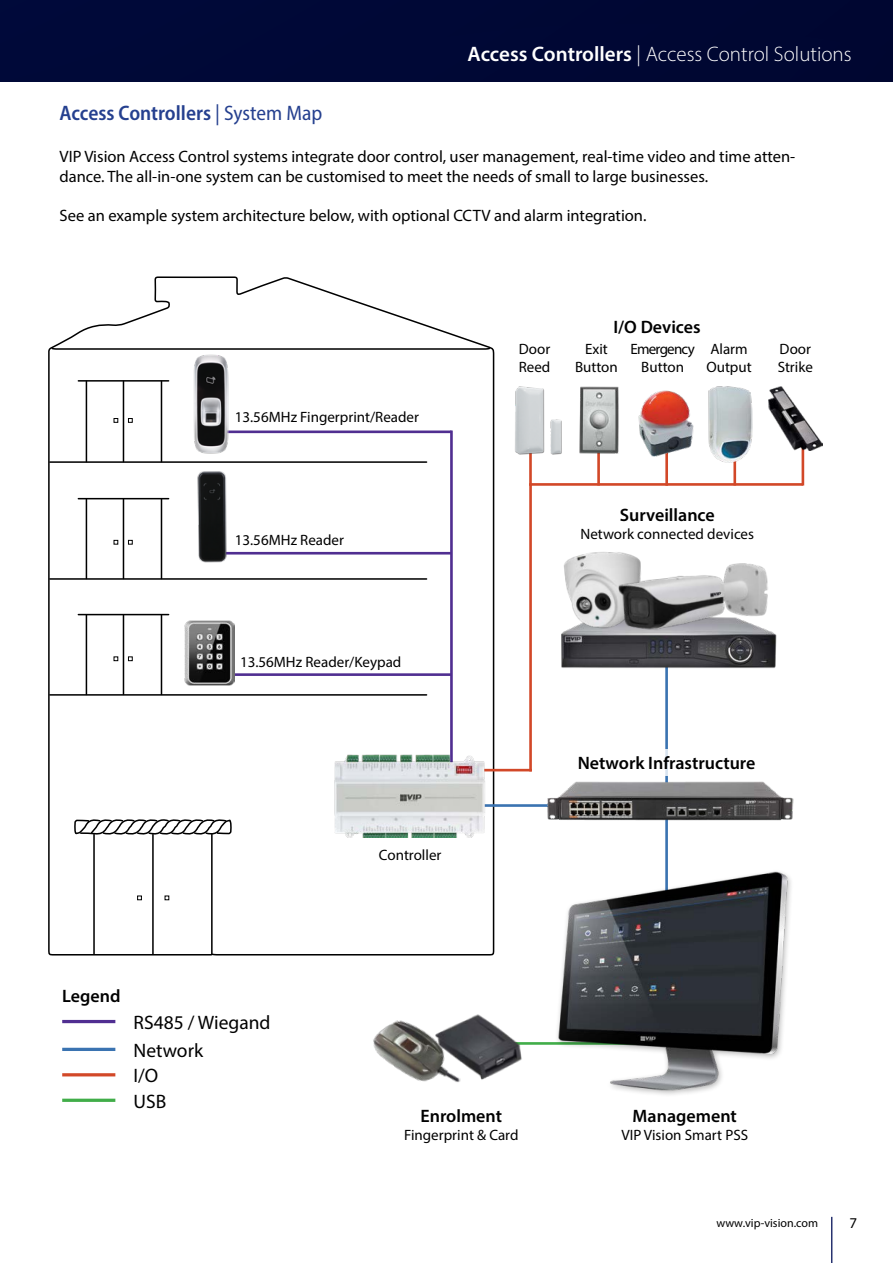
<style>
.page{position:relative;width:893px;height:1263px;background:#fff}
.page>*{position:absolute;margin:0;border:0;box-sizing:border-box;transform-origin:0 0}
.t1{font:300 21px "Myriad Pro";color:#fff}
.t2{font:600 semi-condensed 21px "Myriad Pro";color:#25408f}
.t3{font:19.5px/27.9px "Myriad Pro";color:#000}
.t4{font:600 18px "Myriad Pro";color:#000}
.t5{font:16.5px/19.8px "Myriad Pro";color:#000}
.t6{font:15px/18px "Myriad Pro";color:#000}
.t7{font:15px/18px "Myriad Pro";letter-spacing:-.05em;color:#000;text-align:center}
.t8{font:12px "Myriad Pro";color:#000}
.s1{font-weight:400}
.s2{font-weight:600}
</style>
<div class="page">
<div style="left:0;top:0;width:893px;height:81px;background:#000836"></div>
<hr style="left:831px;top:1217px;width:1px;height:46px;background:#283370">
<svg style="left:48px;top:276px;width:447px;height:680px"></svg>
<svg style="left:51px;top:347px;width:440px;height:3px"></svg>
<hr style="left:50px;top:578px;width:377px;height:2px;background:#000">
<hr style="left:50px;top:461px;width:377px;height:2px;background:#000">
<hr style="left:50px;top:694px;width:377px;height:2px;background:#000">
<hr style="left:152px;top:834px;width:2px;height:120px;background:#000">
<hr style="left:211px;top:834px;width:2px;height:120px;background:#000">
<hr style="left:93px;top:834px;width:2px;height:120px;background:#000">
<hr style="left:86px;top:381px;width:1px;height:81px;background:#000">
<hr style="left:123px;top:381px;width:1px;height:81px;background:#000">
<hr style="left:161px;top:381px;width:1px;height:81px;background:#000">
<hr style="left:161px;top:499px;width:1px;height:79px;background:#000">
<hr style="left:123px;top:499px;width:1px;height:79px;background:#000">
<hr style="left:86px;top:499px;width:1px;height:79px;background:#000">
<hr style="left:86px;top:615px;width:1px;height:79px;background:#000">
<hr style="left:123px;top:615px;width:1px;height:79px;background:#000">
<hr style="left:161px;top:615px;width:1px;height:79px;background:#000">
<hr style="left:78px;top:380px;width:91px;height:2px;background:#000">
<svg style="left:75px;top:761px;width:156px;height:76px"></svg>
<hr style="left:78px;top:614px;width:91px;height:1px;background:#000">
<hr style="left:78px;top:498px;width:91px;height:1px;background:#000">
<svg style="left:114px;top:418px;width:4px;height:5px"></svg>
<svg style="left:128px;top:418px;width:5px;height:5px"></svg>
<svg style="left:114px;top:540px;width:4px;height:4px"></svg>
<svg style="left:128px;top:540px;width:5px;height:4px"></svg>
<svg style="left:114px;top:656px;width:4px;height:5px"></svg>
<svg style="left:128px;top:656px;width:5px;height:5px"></svg>
<svg style="left:137px;top:895px;width:5px;height:5px"></svg>
<svg style="left:165px;top:895px;width:4px;height:5px"></svg>
<hr style="left:199px;top:430px;width:252px;height:3px;background:#502e91">
<hr style="left:199px;top:552px;width:252px;height:2px;background:#502e91">
<hr style="left:199px;top:673px;width:252px;height:3px;background:#502e91">
<img style="left:194px;top:355px;width:35px;height:98px">
<img style="left:194px;top:470px;width:36px;height:93px">
<img style="left:185px;top:620px;width:50px;height:65px">
<hr style="left:469px;top:804px;width:107px;height:3px;background:#3a73b1">
<hr style="left:509px;top:1042px;width:176px;height:3px;background:#41ad49">
<hr style="left:665px;top:628px;width:3px;height:393px;background:#3a73b1">
<hr style="left:450px;top:430px;width:3px;height:335px;background:#502e91">
<div style="left:572px;top:750px;width:190px;height:26px;background:#fff"></div>
<img style="left:547px;top:780px;width:246px;height:42px">
<hr style="left:529px;top:451px;width:3px;height:34px;background:#d24828">
<hr style="left:597px;top:451px;width:3px;height:34px;background:#d24828">
<hr style="left:665px;top:430px;width:3px;height:56px;background:#d24828">
<hr style="left:733px;top:451px;width:3px;height:34px;background:#d24828">
<hr style="left:802px;top:438px;width:2px;height:47px;background:#d24828">
<hr style="left:529px;top:483px;width:274px;height:3px;background:#d24828">
<hr style="left:463px;top:769px;width:69px;height:2px;background:#d24828">
<hr style="left:529px;top:484px;width:3px;height:287px;background:#d24828">
<img style="left:579px;top:386px;width:40px;height:74px">
<img style="left:515px;top:386px;width:47px;height:72px">
<img style="left:708px;top:386px;width:45px;height:79px">
<img style="left:768px;top:387px;width:54px;height:64px">
<img style="left:333px;top:754px;width:154px;height:84px">
<img style="left:638px;top:390px;width:56px;height:66px">
<img style="left:373px;top:1020px;width:62px;height:62px">
<img style="left:555px;top:862px;width:235px;height:233px">
<img style="left:435px;top:1014px;width:88px;height:68px">
<img style="left:561px;top:631px;width:216px;height:43px">
<img style="left:561px;top:552px;width:87px;height:83px">
<img style="left:619px;top:561px;width:151px;height:71px">
<hr style="left:62px;top:1020px;width:53px;height:3px;background:#502e91">
<hr style="left:62px;top:1048px;width:53px;height:3px;background:#3a73b1">
<hr style="left:62px;top:1073px;width:53px;height:3px;background:#d24828">
<hr style="left:62px;top:1099px;width:53px;height:3px;background:#41ad49">
<p class="t2" style="left:60px;top:99px;width:264px">Access Controllers <span class="s1">| System Map</span></p>
<p class="t1" style="left:468px;top:42px;width:386px"><span class="s2">Access Controllers</span> | Access Control Solutions</p>
<p class="t5" style="left:60px;top:146px;width:737px">VIP Vision Access Control systems integrate door control, user management, real-time video and time atten&shy;dance. The all-in-one system can be customised to meet the needs of small to large businesses.</p>
<p class="t5" style="left:60px;top:206px;width:588px">See an example system architecture below, with optional CCTV and alarm integration.</p>
<p class="t4" style="left:613px;top:315px;width:89px">I/O Devices</p>
<p class="t6" style="left:235px;top:408px;width:186px">13.56MHz Fingerprint/Reader</p>
<p class="t6" style="left:235px;top:531px;width:111px">13.56MHz Reader</p>
<p class="t6" style="left:240px;top:652px;width:163px">13.56MHz Reader/Keypad</p>
<p class="t6" style="left:379px;top:845px;width:64px">Controller</p>
<p class="t6" style="left:519px;top:340px;width:33px">Door<br>Reed</p>
<p class="t6" style="left:575px;top:340px;width:44px;text-align:center">Exit<br>Button</p>
<p class="t6" style="left:706px;top:340px;width:47px">Alarm<br>Output</p>
<p class="t6" style="left:778px;top:340px;width:37px">Door<br>Strike</p>
<p class="t7" style="left:630px;top:340px;width:66px">Emergency<br>Button</p>
<p class="t4" style="left:620px;top:504px;width:97px">Surveillance</p>
<p class="t6" style="left:580px;top:525px;width:175px">Network connected devices</p>
<p class="t4" style="left:578px;top:751px;width:179px">Network Infrastructure</p>
<p class="t4" style="left:62px;top:985px;width:60px">Legend</p>
<p class="t3" style="left:134px;top:1008px;width:138px">RS485 / Wiegand<br>Network</p>
<p class="t3" style="left:134px;top:1062px;width:34px;line-height:25.5px">I/O<br>USB</p>
<p class="t4" style="left:420px;top:1105px;width:83px">Enrolment</p>
<p class="t6" style="left:404px;top:1126px;width:116px">Fingerprint &amp; Card</p>
<p class="t4" style="left:633px;top:1105px;width:106px">Management</p>
<p class="t6" style="left:621px;top:1126px;width:128px">VIP Vision Smart PSS</p>
<p class="t8" style="left:716px;top:1215px;width:103px">www.vip-vision.com</p>
<p class="t6" style="left:849px;top:1214px;width:9px">7</p>
</div>
